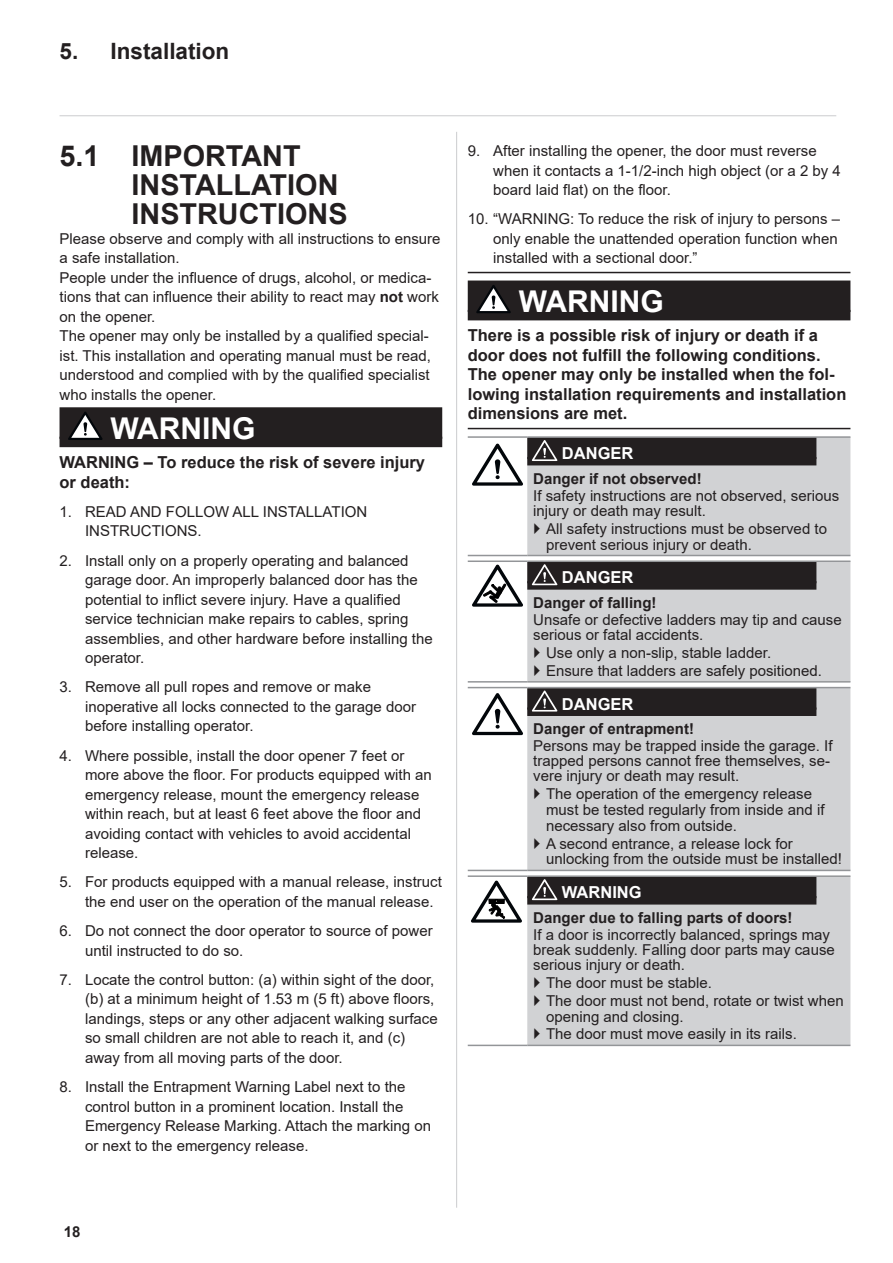
<style>
.page{position:relative;width:893px;height:1263px;background:#fff}
.page>*{position:absolute;margin:0;border:0;box-sizing:border-box;transform-origin:0 0}
.t1{font:700 30px "Arial";color:#fff}
.t2{font:700 28.8px/29.2px "Arial";color:#231f20}
.t3{font:700 22.5px "Arial";color:#231f20}
.t4{font:700 16.5px/19.5px "Arial";color:#231f20}
.t5{font:700 16.5px "Arial";color:#fff}
.t6{font:15px/19.5px "Arial";color:#231f20}
.t7{font:700 15px "Arial";color:#231f20}
.s1{font-weight:700}
</style>
<div class="page">
<hr style="left:60px;top:115px;width:776px;height:1px;background:#d1d2d4">
<hr style="left:456px;top:132px;width:1px;height:1076px;background:#d1d2d4">
<div style="left:60px;top:407px;width:382px;height:32px;background:#231f20"></div>
<div style="left:60px;top:437px;width:382px;height:10px;background:#231f20"></div>
<svg style="left:68px;top:412px;width:35px;height:28px"></svg>
<hr style="left:468px;top:272px;width:382px;height:1px;background:#231f20">
<div style="left:468px;top:280px;width:382px;height:32px;background:#231f20"></div>
<div style="left:468px;top:310px;width:382px;height:10px;background:#231f20"></div>
<hr style="left:468px;top:428px;width:382px;height:1px;background:#231f20">
<svg style="left:476px;top:285px;width:35px;height:28px"></svg>
<hr style="left:527px;top:436px;width:323px;height:2px;background:#939598">
<hr style="left:468px;top:555px;width:59px;height:1px;background:#939598">
<hr style="left:468px;top:436px;width:59px;height:2px;background:#939598">
<hr style="left:527px;top:555px;width:323px;height:1px;background:#939598">
<hr style="left:527px;top:560px;width:323px;height:2px;background:#939598">
<hr style="left:468px;top:681px;width:59px;height:2px;background:#939598">
<hr style="left:468px;top:560px;width:59px;height:2px;background:#939598">
<hr style="left:527px;top:681px;width:323px;height:2px;background:#939598">
<div style="left:527px;top:688px;width:323px;height:182px;background:#d1d2d4"></div>
<hr style="left:527px;top:687px;width:323px;height:1px;background:#939598">
<hr style="left:468px;top:870px;width:59px;height:1px;background:#939598">
<hr style="left:468px;top:687px;width:59px;height:1px;background:#939598">
<hr style="left:527px;top:870px;width:323px;height:1px;background:#939598">
<div style="left:527px;top:688px;width:289px;height:22px;background:#231f20"></div>
<div style="left:527px;top:707px;width:289px;height:9px;background:#231f20"></div>
<svg style="left:532px;top:690px;width:25px;height:21px"></svg>
<div style="left:527px;top:877px;width:323px;height:168px;background:#d1d2d4"></div>
<hr style="left:527px;top:875px;width:323px;height:2px;background:#939598">
<hr style="left:468px;top:1045px;width:59px;height:1px;background:#939598">
<hr style="left:468px;top:875px;width:59px;height:2px;background:#939598">
<hr style="left:527px;top:1045px;width:323px;height:1px;background:#939598">
<div style="left:527px;top:877px;width:289px;height:21px;background:#231f20"></div>
<div style="left:527px;top:896px;width:289px;height:8px;background:#231f20"></div>
<svg style="left:532px;top:879px;width:25px;height:21px"></svg>
<svg style="left:472px;top:693px;width:51px;height:42px"></svg>
<svg style="left:471px;top:881px;width:51px;height:42px"></svg>
<svg style="left:472px;top:437px;width:378px;height:118px"></svg>
<svg style="left:472px;top:561px;width:378px;height:121px"></svg>
<svg style="left:535px;top:788px;width:5px;height:11px"></svg>
<svg style="left:534px;top:838px;width:6px;height:11px"></svg>
<svg style="left:535px;top:977px;width:5px;height:11px"></svg>
<svg style="left:534px;top:995px;width:6px;height:11px"></svg>
<svg style="left:534px;top:1028px;width:6px;height:11px"></svg>
<h3 class="t3" style="left:60px;top:35px;width:171px">5. Installation</h3>
<h2 class="t2" style="left:132px;top:141px;width:217px;text-indent:-72px">5.1 IMPORTANT<br>INSTALLATION<br>INSTRUCTIONS</h2>
<p class="t6" style="left:60px;top:229px;width:382px">Please observe and comply with all instructions to ensure a safe installation.<br>People under the influence of drugs, alcohol, or medica&shy;tions that can influence their ability to react may <span class="s1">not</span> work on the opener.<br>The opener may only be installed by a qualified special&shy;ist. This installation and operating manual must be read, understood and complied with by the qualified specialist who installs the opener.</p>
<h1 class="t1" style="left:111px;top:407px;width:146px">WARNING</h1>
<p class="t4" style="left:60px;top:453px;width:367px">WARNING – To reduce the risk of severe injury or death:</p>
<p class="t6" style="left:85px;top:502px;width:284px;text-indent:-26px">1. READ AND FOLLOW ALL INSTALLATION<br>INSTRUCTIONS.</p>
<p class="t6" style="left:85px;top:550px;width:349px;text-indent:-26px">2. Install only on a properly operating and balanced garage door. An improperly balanced door has the potential to inflict severe injury. Have a qualified service technician make repairs to cables, spring assemblies, and other hardware before installing the operator.</p>
<p class="t6" style="left:85px;top:677px;width:333px;text-indent:-26px">3. Remove all pull ropes and remove or make inoperative all locks connected to the garage door before installing operator.</p>
<p class="t6" style="left:85px;top:745px;width:348px;text-indent:-26px">4. Where possible, install the door opener 7 feet or more above the floor. For products equipped with an emergency release, mount the emergency release within reach, but at least 6 feet above the floor and avoiding contact with vehicles to avoid accidental release.</p>
<p class="t6" style="left:85px;top:872px;width:358px;text-indent:-26px">5. For products equipped with a manual release, instruct the end user on the operation of the manual release.</p>
<p class="t6" style="left:85px;top:921px;width:349px;text-indent:-26px">6. Do not connect the door operator to source of power until instructed to do so.</p>
<p class="t6" style="left:85px;top:970px;width:354px;text-indent:-26px">7. Locate the control button: (a) within sight of the door, (b) at a minimum height of 1.53 m (5 ft) above floors, landings, steps or any other adjacent walking surface so small children are not able to reach it, and (c) away from all moving parts of the door.</p>
<p class="t6" style="left:85px;top:1077px;width:347px;text-indent:-26px">8. Install the Entrapment Warning Label next to the control button in a prominent location. Install the Emergency Release Marking. Attach the marking on or next to the emergency release.</p>
<p class="t6" style="left:493px;top:141px;width:349px;text-indent:-26px">9. After installing the opener, the door must reverse when it contacts a 1-1/2-inch high object (or a 2 by 4 board laid flat) on the floor.</p>
<p class="t6" style="left:493px;top:209px;width:348px;text-indent:-26px">10. “WARNING: To reduce the risk of injury to persons – only enable the unattended operation function when installed with a sectional door.”</p>
<h1 class="t1" style="left:519px;top:280px;width:146px">WARNING</h1>
<p class="t4" style="left:468px;top:326px;width:380px">There is a possible risk of injury or death if a door does not fulfill the following conditions.<br>The opener may only be installed when the fol&shy;lowing installation requirements and installation dimensions are met.</p>
<p class="t5" style="left:562px;top:442px;width:73px">DANGER</p>
<p class="t7" style="left:533px;top:468px;width:170px">Danger if not observed!</p>
<p class="t6" style="left:533px;top:488px;width:307px;line-height:15px">If safety instructions are not observed, serious injury or death may result.</p>
<p class="t6" style="left:546px;top:520px;width:282px;line-height:15.8px">All safety instructions must be observed to prevent serious injury or death.</p>
<p class="t5" style="left:562px;top:566px;width:73px">DANGER</p>
<p class="t7" style="left:533px;top:592px;width:125px">Danger of falling!</p>
<p class="t6" style="left:533px;top:612px;width:310px;line-height:15px">Unsafe or defective ladders may tip and cause serious or fatal accidents.</p>
<p class="t6" style="left:546px;top:644px;width:277px;line-height:17.9px">Use only a non-slip, stable ladder.<br>Ensure that ladders are safely positioned.</p>
<p class="t5" style="left:562px;top:692px;width:73px">DANGER</p>
<p class="t7" style="left:533px;top:718px;width:162px">Danger of entrapment!</p>
<p class="t6" style="left:533px;top:738px;width:301px;line-height:15px">Persons may be trapped inside the garage. If trapped persons cannot free themselves, se&shy;vere injury or death may result.</p>
<p class="t6" style="left:546px;top:786px;width:280px;line-height:15.8px">The operation of the emergency release must be tested regularly from inside and if necessary also from outside.</p>
<p class="t6" style="left:546px;top:835px;width:297px;line-height:15.8px">A second entrance, a release lock for unlocking from the outside must be installed!</p>
<p class="t5" style="left:562px;top:881px;width:81px">WARNING</p>
<p class="t7" style="left:533px;top:907px;width:261px">Danger due to falling parts of doors!</p>
<p class="t6" style="left:533px;top:927px;width:303px;line-height:15px">If a door is incorrectly balanced, springs may break suddenly. Falling door parts may cause serious injury or death.</p>
<p class="t6" style="left:546px;top:973px;width:299px;line-height:17.9px">The door must be stable.<br>The door must not bend, rotate or twist when</p>
<p class="t6" style="left:546px;top:1007px;width:252px;line-height:17.9px">opening and closing.<br>The door must move easily in its rails.</p>
<p class="t7" style="left:64px;top:1221px;width:18px">18</p>
</div>
